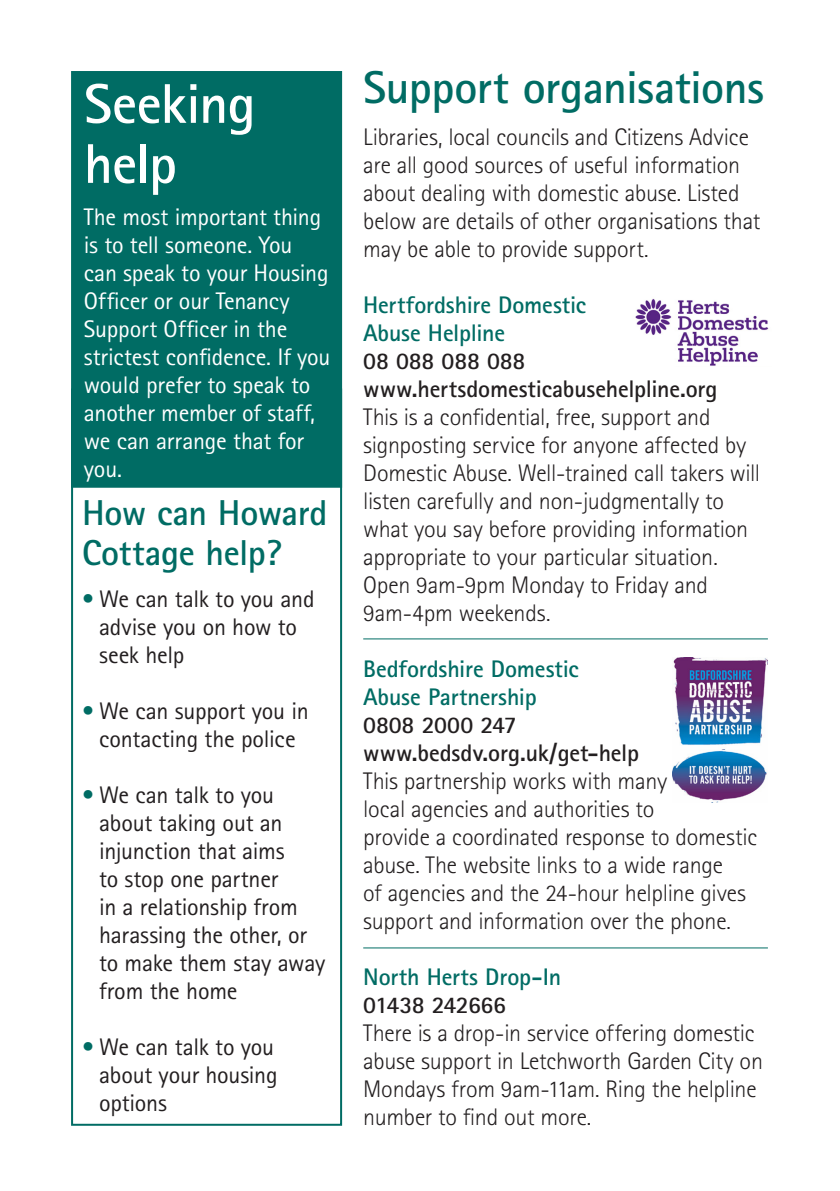
<style>
.page{position:relative;width:840px;height:1191px;background:#fff}
.page>*{position:absolute;margin:0;border:0;box-sizing:border-box;transform-origin:0 0}
.main_text{font:700 56px "Rotis Sans Serif";letter-spacing:-.015em;color:#fff}
.main_text-2{font:700 46px "Rotis Sans Serif";letter-spacing:-.01em;color:#006c64}
.main_text-3{font:700 36px/40px "Rotis Sans Serif";letter-spacing:-.01em;color:#006c64}
.main_text-4{font:300 24px/28px "Rotis Sans Serif";letter-spacing:-.01em;color:#231f20}
.main_text-5{font:24px/28px "Rotis Sans Serif";letter-spacing:-.01em;color:#231f20}
.main_text-6{font:24px/28px "Rotis Sans Serif";letter-spacing:-.01em;color:#fff}
.main_text-7{font:700 24px/28px "Rotis Sans Serif";letter-spacing:-.005em;color:#006c64}
.main_text-8{font:700 24px/28px "Rotis Sans Serif";letter-spacing:-.005em;color:#231f20}
.main_text-9{font:700 24px "Rotis Sans Serif";letter-spacing:-.025em;color:#231f20}
.s1{color:#006c64}
</style>
<div class="page">
<div style="left:71px;top:388px;width:271px;height:737px;border:2px solid #006c64"></div>
<div style="left:71px;top:71px;width:271px;height:417px;background:#006c64;border:2px solid #006c64"></div>
<img style="left:635px;top:298px;width:134px;height:68px">
<hr style="left:363px;top:638px;width:404px;height:1px;background:#006c64">
<hr style="left:363px;top:947px;width:404px;height:1px;background:#006c64">
<img style="left:672px;top:657px;width:95px;height:145px">
<p class="main_text" style="left:84px;top:68px;width:173px">Seeking</p>
<p class="main_text" style="left:84px;top:128px;width:94px">help</p>
<p class="main_text-6" style="left:84px;top:203px;width:248px">The most important thing is to tell someone. You can speak to your Housing<br>Officer or our Tenancy<br>Support Officer in the strictest confidence. If you would prefer to speak to another member of staff, we can arrange that for you.</p>
<p class="main_text-3" style="left:82px;top:492px;width:247px">How can Howard<br>Cottage help?</p>
<p class="main_text-5" style="left:99px;top:584px;width:217px;text-indent:-17px"><span class="s1">•</span> We can talk to you and advise you on how to seek help</p>
<p class="main_text-5" style="left:82px;top:696px;width:228px;text-align:center"><span class="s1">•</span> We can support you in contacting the police</p>
<p class="main_text-5" style="left:99px;top:780px;width:228px;text-indent:-17px"><span class="s1">•</span> We can talk to you about taking out an injunction that aims<br>to stop one partner<br>in a relationship from harassing the other, or to make them stay away from the home</p>
<p class="main_text-5" style="left:99px;top:1032px;width:180px;text-indent:-17px"><span class="s1">•</span> We can talk to you about your housing options</p>
<p class="main_text-2" style="left:363px;top:58px;width:402px">Support organisations</p>
<p class="main_text-4" style="left:363px;top:123px;width:398px">Libraries, local councils and Citizens Advice are all good sources of useful information about dealing with domestic abuse. Listed below are details of other organisations that may be able to provide support.</p>
<p class="main_text-7" style="left:363px;top:290px;width:224px">Hertfordshire Domestic<br>Abuse Helpline</p>
<p class="main_text-8" style="left:363px;top:346px;width:163px">08 088 088 088</p>
<p class="main_text-8" style="left:363px;top:374px;width:355px">www.hertsdomesticabusehelpline.org</p>
<p class="main_text-4" style="left:363px;top:403px;width:398px">This is a confidential, free, support and signposting service for anyone affected by Domestic Abuse. Well-trained call takers will listen carefully and non-judgmentally to what you say before providing information appropriate to your particular situation.<br>Open 9am-9pm Monday to Friday and 9am-4pm weekends.</p>
<p class="main_text-7" style="left:363px;top:654px;width:217px">Bedfordshire Domestic</p>
<p class="main_text-7" style="left:363px;top:682px;width:175px">Abuse Partnership</p>
<p class="main_text-8" style="left:363px;top:710px;width:277px">0808 2000 247 www.bedsdv.org.uk/get-help</p>
<p class="main_text-4" style="left:363px;top:767px;width:395px">This partnership works with many<br>local agencies and authorities to<br>provide a coordinated response to domestic abuse. The website links to a wide range<br>of agencies and the 24-hour helpline gives support and information over the phone.</p>
<p class="main_text-7" style="left:363px;top:962px;width:199px">North Herts Drop-In</p>
<p class="main_text-9" style="left:363px;top:989px;width:144px">01438 242666</p>
<p class="main_text-4" style="left:363px;top:1019px;width:401px">There is a drop-in service offering domestic abuse support in Letchworth Garden City on Mondays from 9am-11am. Ring the helpline number to find out more.</p>
</div>
